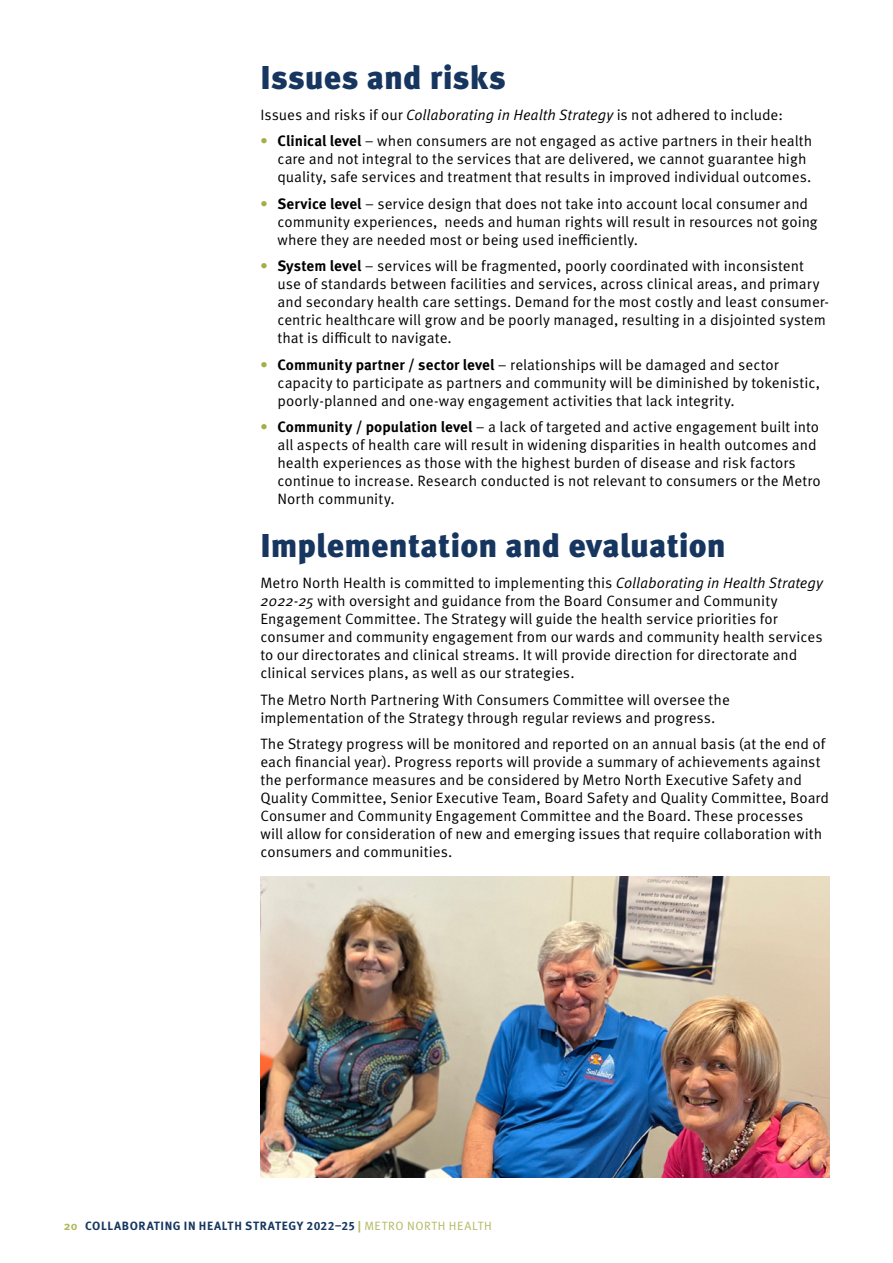
<style>
.page{position:relative;width:893px;height:1263px;background:#fff}
.page>*{position:absolute;margin:0;border:0;box-sizing:border-box;transform-origin:0 0}
.t1{font:900 33px "Meta Pro";color:#17365f}
.t2{font:15px/18px "Meta Pro Norm";color:#000}
.t3{font:700 12px "Meta Pro";letter-spacing:.05em;color:#17365f}
.s1{font-family:"Meta Pro";font-style:italic}
.s2{font-family:"Meta Pro";font-weight:700;color:#a5ae45}
.s3{font-family:"Meta Pro";font-weight:700}
.s4{color:#b1b860}
.s5{font-family:"Meta Pro Norm";font-weight:400;color:#b1b860}
</style>
<div class="page">
<img style="left:260px;top:876px;width:569px;height:302px">
<h1 class="t1" style="left:260px;top:51px;width:247px">Issues and risks</h1>
<p class="t2" style="left:260px;top:105px;width:524px">Issues and risks if our <span class="s1">Collaborating in Health Strategy</span> is not adhered to include:</p>
<p class="t2" style="left:277px;top:131px;width:536px;text-indent:-17px"><span class="s2">•</span> <span class="s3">Clinical level</span> – when consumers are not engaged as active partners in their health care and not integral to the services that are delivered, we cannot guarantee high quality, safe services and treatment that results in improved individual outcomes.</p>
<p class="t2" style="left:277px;top:194px;width:542px;text-indent:-17px"><span class="s2">•</span> <span class="s3">Service level</span> – service design that does not take into account local consumer and community experiences, needs and human rights will result in resources not going where they are needed most or being used inefficiently.</p>
<p class="t2" style="left:277px;top:256px;width:553px;text-indent:-17px"><span class="s2">•</span> <span class="s3">System level</span> – services will be fragmented, poorly coordinated with inconsistent use of standards between facilities and services, across clinical areas, and primary and secondary health care settings. Demand for the most costly and least consumer&shy;centric healthcare will grow and be poorly managed, resulting in a disjointed system that is difficult to navigate.</p>
<p class="t2" style="left:277px;top:355px;width:544px;text-indent:-17px"><span class="s2">•</span> <span class="s3">Community partner / sector level</span> – relationships will be damaged and sector capacity to participate as partners and community will be diminished by tokenistic, poorly-planned and one-way engagement activities that lack integrity.</p>
<p class="t2" style="left:277px;top:417px;width:545px;text-indent:-17px"><span class="s2">•</span> <span class="s3">Community / population level</span> – a lack of targeted and active engagement built into all aspects of health care will result in widening disparities in health outcomes and health experiences as those with the highest burden of disease and risk factors continue to increase. Research conducted is not relevant to consumers or the Metro North community.</p>
<h1 class="t1" style="left:260px;top:520px;width:467px">Implementation and evaluation</h1>
<p class="t2" style="left:260px;top:573px;width:564px">Metro North Health is committed to implementing this <span class="s1">Collaborating in Health Strategy 2022-25</span> with oversight and guidance from the Board Consumer and Community Engagement Committee. The Strategy will guide the health service priorities for consumer and community engagement from our wards and community health services to our directorates and clinical streams. It will provide direction for directorate and clinical services plans, as well as our strategies.</p>
<p class="t2" style="left:260px;top:689px;width:471px">The Metro North Partnering With Consumers Committee will oversee the implementation of the Strategy through regular reviews and progress.</p>
<p class="t2" style="left:260px;top:734px;width:570px">The Strategy progress will be monitored and reported on an annual basis (at the end of each financial year). Progress reports will provide a summary of achievements against the performance measures and be considered by Metro North Executive Safety and Quality Committee, Senior Executive Team, Board Safety and Quality Committee, Board Consumer and Community Engagement Committee and the Board. These processes will allow for consideration of new and emerging issues that require collaboration with consumers and communities.</p>
<p class="t3" style="left:64px;top:1216px;width:430px"><span class="s4">20</span> COLLABORATING IN HEALTH STRATEGY 2022–25 <span class="s4">|</span> <span class="s5">METRO NORTH HEALTH</span></p>
</div>
